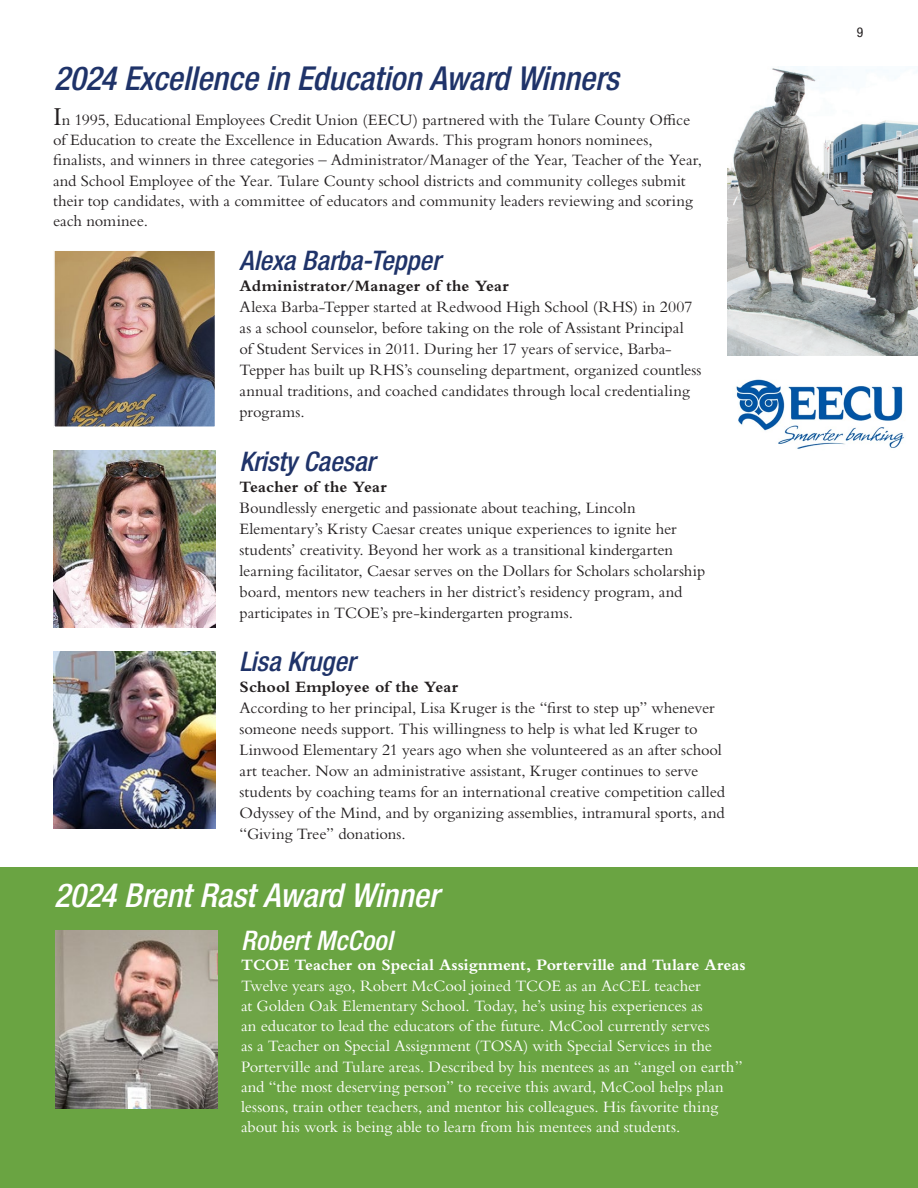
<style>
.page{position:relative;width:918px;height:1188px;background:#fff}
.page>*{position:absolute;margin:0;border:0;box-sizing:border-box;transform-origin:0 0}
.t1{font:italic 500 condensed 33px "Helvetica Neue LT Std";letter-spacing:-.005em;color:#1f3369}
.t2{font:italic 500 condensed 33px "Helvetica Neue LT Std";letter-spacing:-.005em;color:#fff}
.t3{font:italic 500 condensed 27px "Helvetica Neue LT Std";color:#1f3369}
.t4{font:italic 500 condensed 27px "Helvetica Neue LT Std";color:#fff}
.t5{font:16.5px/21px "Bembo Std";letter-spacing:-.005em;color:#231f20}
.t6{font:16.5px/20.2px "Bembo Std";letter-spacing:-.005em;color:#fff}
.t7{font:700 16.5px "Bembo Std";letter-spacing:.01em;color:#231f20}
.t8{font:700 16.5px "Bembo Std";color:#fff}
.t9{font:condensed 13.5px "Helvetica Neue LT Std";color:#231f20}
.s1{font-size:27px}
</style>
<div class="page">
<div style="left:0;top:867px;width:918px;height:321px;background:#6aa442"></div>
<img style="left:55px;top:931px;width:162px;height:177px">
<img style="left:727px;top:66px;width:191px;height:289px">
<img style="left:736px;top:379px;width:168px;height:70px">
<img style="left:56px;top:252px;width:157px;height:173px">
<div style="left:53px;top:249px;width:163px;height:179px;border:2px solid #fff"></div>
<img style="left:53px;top:450px;width:162px;height:177px">
<img style="left:54px;top:652px;width:161px;height:177px">
<h1 class="t1" style="left:54px;top:58px;width:566px">2024 Excellence in Education Award Winners</h1>
<p class="t5" style="left:53px;top:109px;width:651px;line-height:20.2px"><span class="s1">I</span>n 1995, Educational Employees Credit Union (EECU) partnered with the Tulare County Office of Education to create the Excellence in Education Awards. This program honors nominees, finalists, and winners in three categories – Administrator/Manager of the Year, Teacher of the Year, and School Employee of the Year. Tulare County school districts and community colleges submit their top candidates, with a committee of educators and community leaders reviewing and scoring each nominee.</p>
<h2 class="t3" style="left:240px;top:244px;width:203px">Alexa Barba-Tepper</h2>
<p class="t7" style="left:240px;top:277px;width:271px">Administrator/Manager of the Year</p>
<p class="t5" style="left:240px;top:296px;width:463px">Alexa Barba-Tepper started at Redwood High School (RHS) in 2007 as a school counselor, before taking on the role of Assistant Principal<br>of Student Services in 2011. During her 17 years of service, Barba-Tepper has built up RHS’s counseling department, organized countless annual traditions, and coached candidates through local credentialing programs.</p>
<h2 class="t3" style="left:240px;top:446px;width:137px">Kristy Caesar</h2>
<p class="t7" style="left:240px;top:478px;width:149px">Teacher of the Year</p>
<p class="t5" style="left:240px;top:497px;width:467px">Boundlessly energetic and passionate about teaching, Lincoln Elementary’s Kristy Caesar creates unique experiences to ignite her students’ creativity. Beyond her work as a transitional kindergarten learning facilitator, Caesar serves on the Dollars for Scholars scholarship board, mentors new teachers in her district’s residency program, and participates in TCOE’s pre-kindergarten programs.</p>
<h2 class="t3" style="left:240px;top:645px;width:117px">Lisa Kruger</h2>
<p class="t7" style="left:240px;top:678px;width:220px">School Employee of the Year</p>
<p class="t5" style="left:240px;top:697px;width:487px">According to her principal, Lisa Kruger is the “first to step up” whenever someone needs support. This willingness to help is what led Kruger to Linwood Elementary 21 years ago when she volunteered as an after school art teacher. Now an administrative assistant, Kruger continues to serve students by coaching teams for an international creative competition called Odyssey of the Mind, and by organizing assemblies, intramural sports, and “Giving Tree” donations.</p>
<h1 class="t2" style="left:54px;top:876px;width:387px">2024 Brent Rast Award Winner</h1>
<h2 class="t4" style="left:241px;top:924px;width:153px">Robert McCool</h2>
<p class="t8" style="left:241px;top:956px;width:506px">TCOE Teacher on Special Assignment, Porterville and Tulare Areas</p>
<p class="t6" style="left:241px;top:975px;width:503px">Twelve years ago, Robert McCool joined TCOE as an AcCEL teacher<br>at Golden Oak Elementary School. Today, he’s using his experiences as<br>an educator to lead the educators of the future. McCool currently serves<br>as a Teacher on Special Assignment (TOSA) with Special Services in the Porterville and Tulare areas. Described by his mentees as an “angel on earth” and “the most deserving person” to receive this award, McCool helps plan lessons, train other teachers, and mentor his colleagues. His favorite thing about his work is being able to learn from his mentees and students.</p>
<p class="t9" style="left:857px;top:24px;width:8px">9</p>
</div>
